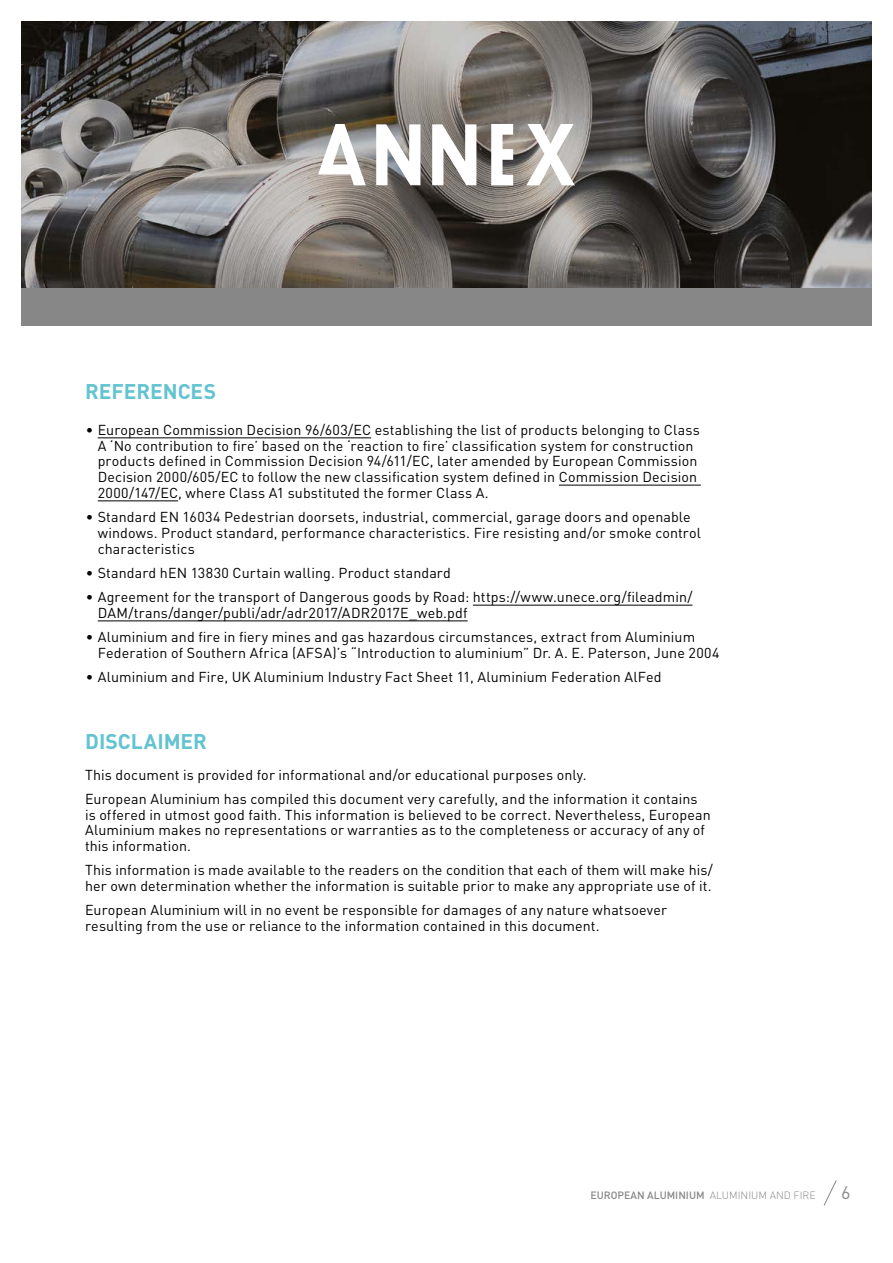
<style>
.page{position:relative;width:893px;height:1263px;background:#fff}
.page>*{position:absolute;margin:0;border:0;box-sizing:border-box;transform-origin:0 0}
.t1{font:700 21px "DIN";letter-spacing:-.005em;color:#63c3d1}
.t2{font:18px "DIN";color:#878787}
.t3{font:14.25px/15.8px "DIN";letter-spacing:.01em;color:#000}
.t4{font:500 10.5px "DIN";color:#878787}
.s1{font-weight:300}
</style>
<div class="page">
<svg style="left:824px;top:1180px;width:13px;height:26px"></svg>
<hr style="left:98px;top:437px;width:273px;height:1px;background:#000">
<hr style="left:559px;top:485px;width:142px;height:1px;background:#000">
<hr style="left:98px;top:500px;width:80px;height:1px;background:#000">
<hr style="left:473px;top:605px;width:219px;height:1px;background:#000">
<hr style="left:98px;top:620px;width:370px;height:1px;background:#000">
<img style="left:21px;top:21px;width:851px;height:267px">
<svg style="left:318px;top:124px;width:257px;height:61px"></svg>
<div style="left:21px;top:288px;width:851px;height:37px;background:#878787"></div>
<h1 class="t1" style="left:85px;top:378px;width:132px">REFERENCES</h1>
<p class="t3" style="left:98px;top:422px;width:604px;text-indent:-12px">• European Commission Decision 96/603/EC establishing the list of products belonging to Class A ‘No contribution to fire’ based on the ‘reaction to fire’ classification system for construction products defined in Commission Decision 94/611/EC, later amended by European Commission Decision 2000/605/EC to follow the new classification system defined in Commission Decision 2000/147/EC, where Class A1 substituted the former Class A.</p>
<p class="t3" style="left:98px;top:509px;width:605px;text-indent:-12px">• Standard EN 16034 Pedestrian doorsets, industrial, commercial, garage doors and openable windows. Product standard, performance characteristics. Fire resisting and/or smoke control characteristics</p>
<p class="t3" style="left:86px;top:565px;width:367px">• Standard hEN 13830 Curtain walling. Product standard</p>
<p class="t3" style="left:98px;top:589px;width:596px;text-indent:-12px">• Agreement for the transport of Dangerous goods by Road: https://www.unece.org/fileadmin/<br>DAM/trans/danger/publi/adr/adr2017/ADR2017E_web.pdf</p>
<p class="t3" style="left:98px;top:629px;width:623px;text-indent:-12px">• Aluminium and fire in fiery mines and gas hazardous circumstances, extract from Aluminium<br>Federation of Southern Africa (AFSA)’s “Introduction to aluminium” Dr. A. E. Paterson, June 2004</p>
<p class="t3" style="left:86px;top:669px;width:577px">• Aluminium and Fire, UK Aluminium Industry Fact Sheet 11, Aluminium Federation AlFed</p>
<h1 class="t1" style="left:85px;top:727px;width:123px">DISCLAIMER</h1>
<p class="t3" style="left:85px;top:762px;width:614px;line-height:24.3px">This document is provided for informational and/or educational purposes only.<br>European Aluminium has compiled this document very carefully, and the information it contains</p>
<p class="t3" style="left:85px;top:806px;width:627px">is offered in utmost good faith. This information is believed to be correct. Nevertheless, European<br>Aluminium makes no representations or warranties as to the completeness or accuracy of any of this information.</p>
<p class="t3" style="left:85px;top:862px;width:629px">This information is made available to the readers on the condition that each of them will make his/ her own determination whether the information is suitable prior to make any appropriate use of it.</p>
<p class="t3" style="left:85px;top:902px;width:583px">European Aluminium will in no event be responsible for damages of any nature whatsoever resulting from the use or reliance to the information contained in this document.</p>
<p class="t4" style="left:590px;top:1189px;width:227px">EUROPEAN ALUMINIUM <span class="s1">ALUMINIUM AND FIRE</span></p>
<p class="t2" style="left:841px;top:1181px;width:11px">6</p>
</div>
